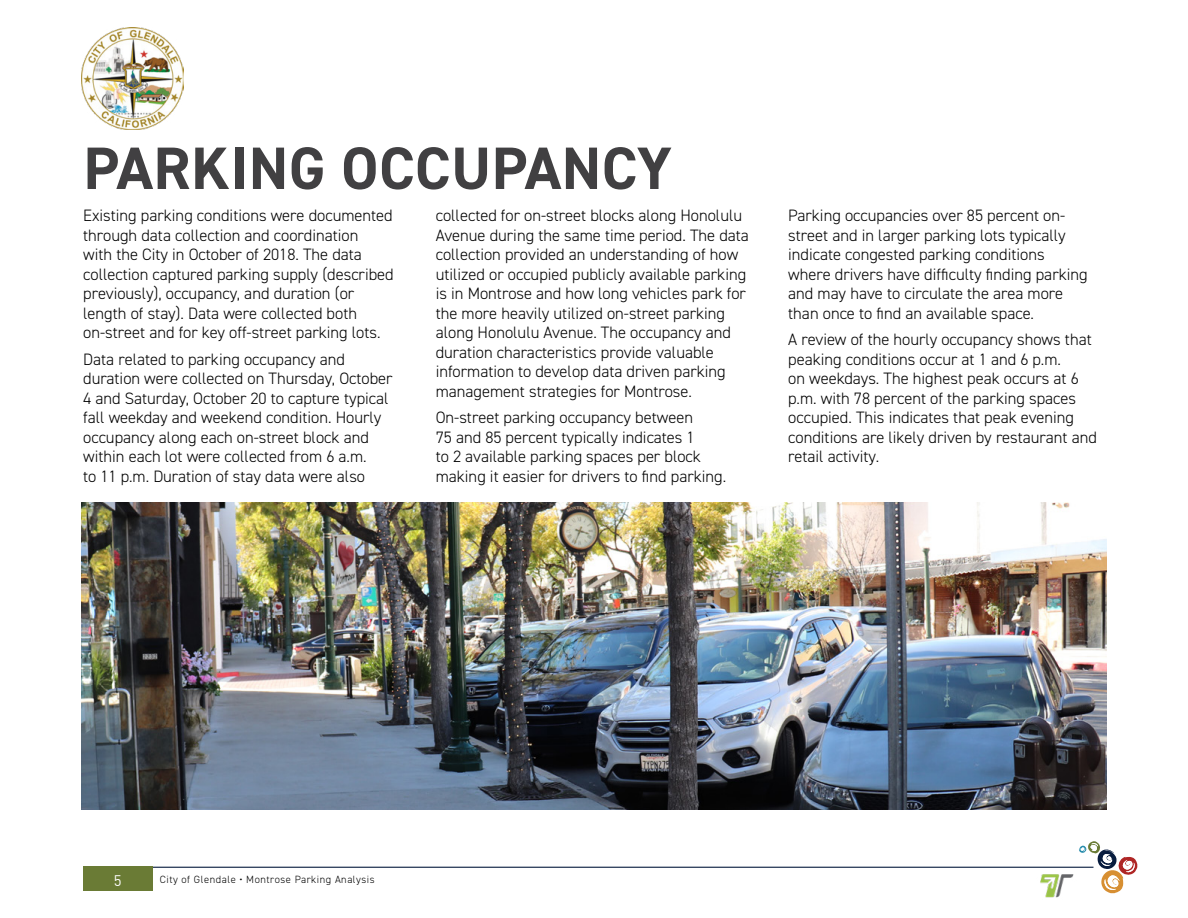
<style>
.page{position:relative;width:1188px;height:918px;background:#fff}
.page>*{position:absolute;margin:0;border:0;box-sizing:border-box;transform-origin:0 0}
.t1{font:700 60px "DIN2014";letter-spacing:.01em;color:#414042}
.t2{font:300 16.5px/19.5px "DIN2014";color:#000}
.t3{font:15px "DIN";color:#fff}
.t4{font:300 10.5px "DIN2014";letter-spacing:.05em;color:#000}
</style>
<div class="page">
<hr style="left:83px;top:867px;width:1011px;height:1px;background:#081c3e">
<div style="left:83px;top:867px;width:69px;height:24px;background:#6a7b35"></div>
<img style="left:1040px;top:874px;width:34px;height:24px">
<img style="left:81px;top:27px;width:102px;height:102px">
<svg style="left:1079px;top:841px;width:58px;height:52px"></svg>
<img style="left:81px;top:502px;width:1026px;height:308px">
<h1 class="t1" style="left:83px;top:128px;width:590px">PARKING OCCUPANCY</h1>
<p class="t2" style="left:83px;top:206px;width:312px">Existing parking conditions were documented through data collection and coordination<br>with the City in October of 2018. The data collection captured parking supply (described previously), occupancy, and duration (or length of stay). Data were collected both on-street and for key off-street parking lots.</p>
<p class="t2" style="left:83px;top:349px;width:311px">Data related to parking occupancy and duration were collected on Thursday, October 4 and Saturday, October 20 to capture typical fall weekday and weekend condition. Hourly occupancy along each on-street block and within each lot were collected from 6 a.m.<br>to 11 p.m. Duration of stay data were also</p>
<p class="t2" style="left:436px;top:206px;width:315px">collected for on-street blocks along Honolulu Avenue during the same time period. The data collection provided an understanding of how utilized or occupied publicly available parking is in Montrose and how long vehicles park for the more heavily utilized on-street parking along Honolulu Avenue. The occupancy and duration characteristics provide valuable information to develop data driven parking management strategies for Montrose.</p>
<p class="t2" style="left:436px;top:408px;width:292px">On-street parking occupancy between<br>75 and 85 percent typically indicates 1<br>to 2 available parking spaces per block making it easier for drivers to fnd parking.</p>
<p class="t2" style="left:788px;top:206px;width:301px">Parking occupancies over 85 percent on&shy;street and in larger parking lots typically indicate congested parking conditions where drivers have diffculty fnding parking and may have to circulate the area more than once to fnd an available space.</p>
<p class="t2" style="left:788px;top:330px;width:305px">A review of the hourly occupancy shows that peaking conditions occur at 1 and 6 p.m.<br>on weekdays. The highest peak occurs at 6</p>
<p class="t2" style="left:788px;top:388px;width:310px">p.m. with 78 percent of the parking spaces occupied. This indicates that peak evening conditions are likely driven by restaurant and retail activity.</p>
<p class="t3" style="left:114px;top:871px;width:9px">5</p>
<p class="t4" style="left:160px;top:873px;width:216px">City of Glendale • Montrose Parking Analysis</p>
</div>
